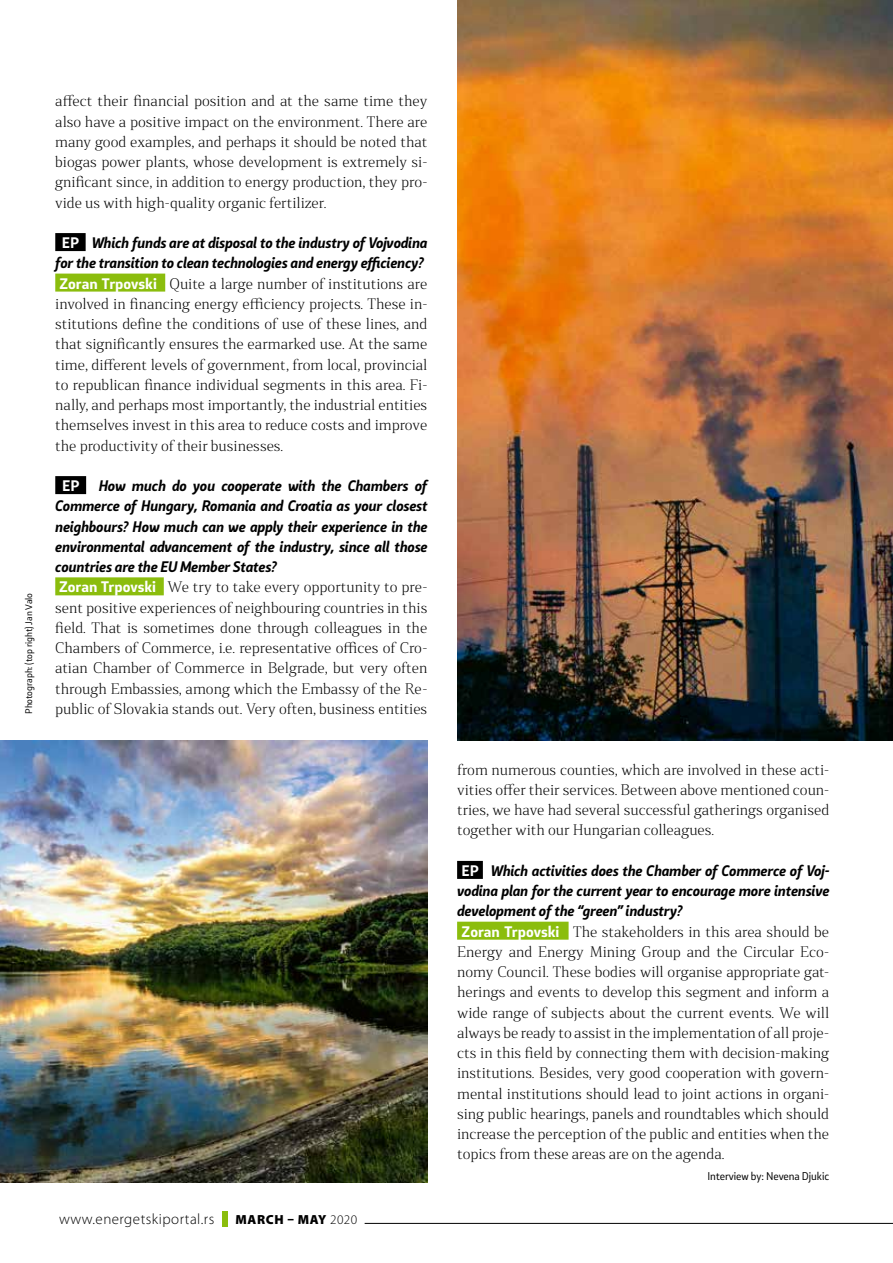
<style>
.page{position:relative;width:893px;height:1263px;background:#fff}
.page>*{position:absolute;margin:0;border:0;box-sizing:border-box;transform-origin:0 0}
.t1{font:300 15px "Myriad Pro";letter-spacing:.03em;color:#000}
.t2{font:300 14.25px/20.2px "Stobi Serif";color:#000;text-align:justify}
.t3{font:700 14.25px/20.2px "Stobi Sans It";color:#000;text-align:justify}
.t4{font:700 14.25px "Stobi Sans";color:#fff}
.t5{font:900 13.2px "Myriad Pro";letter-spacing:.05em;color:#000}
.t6{font:10.5px "Stobi Sans";letter-spacing:-.01em;color:#000}
.t7{font:9px "Stobi Sans";letter-spacing:-.01em;color:#000}
.s1{font-family:"Stobi Sans";color:#fff}
.s2{font-family:"Stobi Sans";font-weight:700;color:#fff}
.s3{font-weight:300}
</style>
<div class="page">
<hr style="left:365px;top:1223px;width:528px;height:1px;background:#000">
<div style="left:222px;top:1211px;width:5px;height:15px;background:#8bbd0d"></div>
<img style="left:0;top:741px;width:427px;height:441px">
<div style="left:457px;top:861px;width:26px;height:18px;background:#000"></div>
<div style="left:457px;top:922px;width:112px;height:18px;background:#8bbd0d"></div>
<div style="left:55px;top:233px;width:31px;height:18px;background:#000"></div>
<div style="left:55px;top:274px;width:110px;height:18px;background:#8bbd0d"></div>
<div style="left:55px;top:476px;width:31px;height:18px;background:#000"></div>
<div style="left:55px;top:577px;width:109px;height:18px;background:#8bbd0d"></div>
<img style="left:457px;top:0;width:436px;height:741px">
<p class="t7" style="left:23px;top:714px;width:122px;rotate:-90deg">Photograph: (top right) Jan Valo</p>
<p class="t2" style="left:55px;top:91px;width:374px">affect their financial position and at the same time they also have a positive impact on the environment. There are many good examples, and perhaps it should be noted that biogas power plants, whose development is extremely si&shy;gnificant since, in addition to energy production, they pro&shy;vide us with high-quality organic fertilizer.</p>
<p class="t3" style="left:55px;top:232px;width:374px;text-align:center"><span class="s1">EP</span> Which funds are at disposal to the industry of Vojvodina for the transition to clean technologies and energy efficiency?</p>
<p class="t2" style="left:55px;top:273px;width:374px"><span class="s2">Zoran Trpovski</span> Quite a large number of institutions are involved in financing energy efficiency projects. These in&shy;stitutions define the conditions of use of these lines, and that significantly ensures the earmarked use. At the same time, different levels of government, from local, provincial to republican finance individual segments in this area. Fi&shy;nally, and perhaps most importantly, the industrial entities themselves invest in this area to reduce costs and improve the productivity of their businesses.</p>
<p class="t4" style="left:62px;top:476px;width:19px">EP</p>
<p class="t3" style="left:55px;top:475px;width:374px;text-indent:43px">How much do you cooperate with the Chambers of Commerce of Hungary, Romania and Croatia as your closest neighbours? How much can we apply their experience in the environmental advancement of the industry, since all those countries are the EU Member States?</p>
<p class="t2" style="left:55px;top:577px;width:374px"><span class="s2">Zoran Trpovski</span> We try to take every opportunity to pre&shy;sent positive experiences of neighbouring countries in this field. That is sometimes done through colleagues in the Chambers of Commerce, i.e. representative offices of Cro&shy;atian Chamber of Commerce in Belgrade, but very often through Embassies, among which the Embassy of the Re-</p>
<p class="t2" style="left:55px;top:698px;width:374px">public of Slovakia stands out. Very often, business entities</p>
<p class="t1" style="left:59px;top:1209px;width:157px">www.energetskiportal.rs</p>
<p class="t5" style="left:236px;top:1210px;width:123px">MARCH – MAY <span class="s3">2020</span></p>
<p class="t2" style="left:457px;top:759px;width:374px">from numerous counties, which are involved in these acti&shy;vities offer their services. Between above mentioned coun&shy;tries, we have had several successful gatherings organised together with our Hungarian colleagues.</p>
<p class="t3" style="left:457px;top:860px;width:374px"><span class="s1">EP</span> Which activities does the Chamber of Commerce of Voj&shy;vodina plan for the current year to encourage more intensive development of the “green” industry?</p>
<p class="t2" style="left:457px;top:921px;width:374px;text-indent:5px"><span class="s2">Zoran Trpovski</span> The stakeholders in this area should be Energy and Energy Mining Group and the Circular Eco&shy;nomy Council. These bodies will organise appropriate gat&shy;herings and events to develop this segment and inform a wide range of subjects about the current events. We will always be ready to assist in the implementation of all proje&shy;cts in this field by connecting them with decision-making institutions. Besides, very good cooperation with govern&shy;mental institutions should lead to joint actions in organi&shy;sing public hearings, panels and roundtables which should increase the perception of the public and entities when the topics from these areas are on the agenda.</p>
<p class="t6" style="left:707px;top:1168px;width:123px">Interview by: Nevena Djukic</p>
</div>
